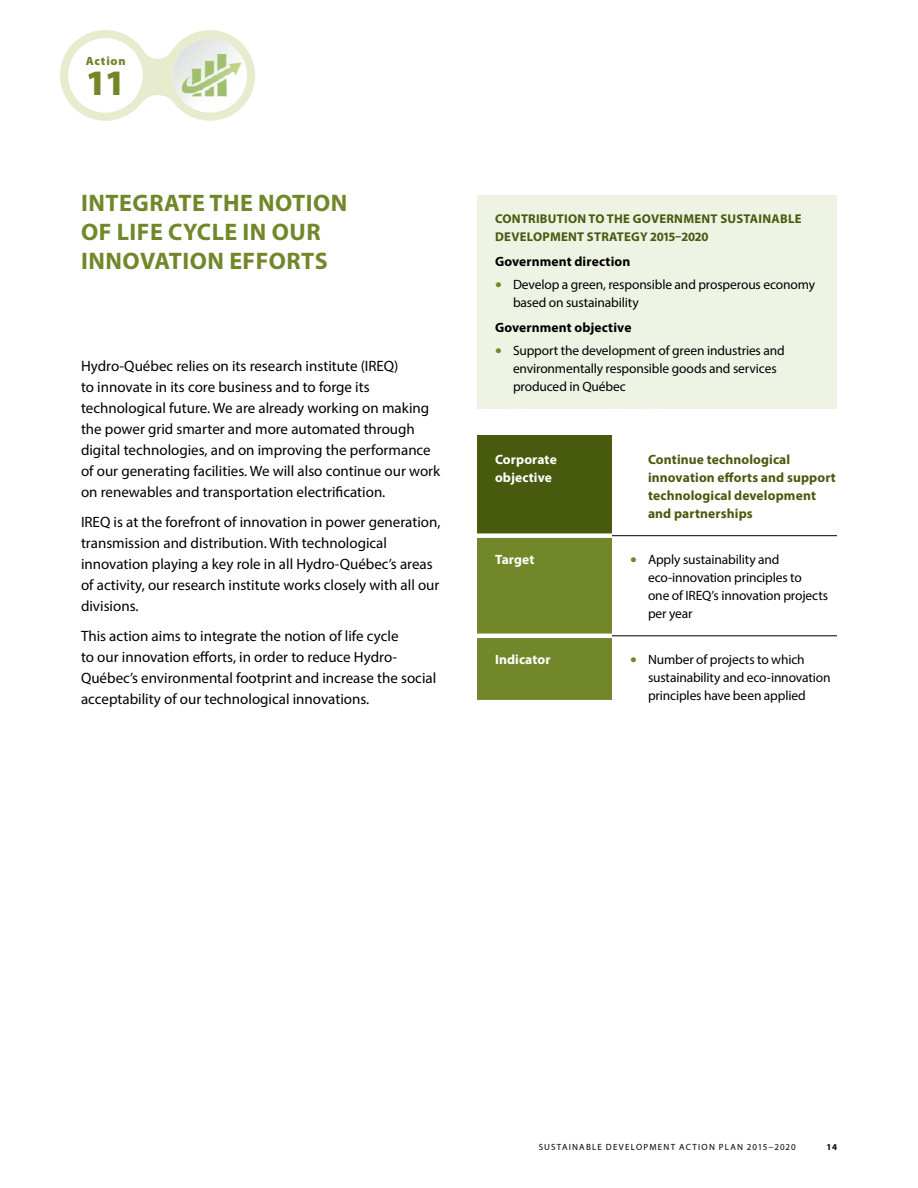
<style>
.page{position:relative;width:918px;height:1188px;background:#fff}
.page>*{position:absolute;margin:0;border:0;box-sizing:border-box;transform-origin:0 0}
.TEXT___H1_Action{font:900 36px "Myriad Pro";color:#72872a}
.TEXT___H1{font:700 24px/28.8px "Myriad Pro";letter-spacing:.02em;color:#72872a}
.TEXT___texte_courant{font:15px/21px "Myriad Pro";color:#000}
.t1{font:13.5px/18px "Myriad Pro";letter-spacing:-.01em;color:#000}
.TABLEAU_1___Objectif{font:700 13.5px/18px "Myriad Pro";letter-spacing:.01em;color:#485a0e}
.ENCADRÉ___Texte_gras{font:700 13.5px "Myriad Pro";letter-spacing:.01em;color:#000}
.TABLEAU_1___gras_ren{font:700 13.5px/18px "Myriad Pro";letter-spacing:.01em;color:#fff}
.ENCADRÉ___H2{font:700 12.75px/18px "Myriad Pro";letter-spacing:.02em;color:#485a0e}
.TEXT___H1_Action-2{font:900 12px "Myriad Pro";letter-spacing:.065em;color:#72872a}
.t2{font:9px "Myriad Pro";letter-spacing:.135em;color:#000}
.t3{font:700 9px "Myriad Pro";color:#000}
.s1{font-size:24px;color:#72872a}
</style>
<div class="page">
<svg style="left:60px;top:30px;width:195px;height:91px"></svg>
<div style="left:477px;top:195px;width:360px;height:214px;background:#eff3e4"></div>
<div style="left:477px;top:436px;width:135px;height:100px;background:#485a0e"></div>
<div style="left:477px;top:538px;width:135px;height:162px;background:#72872a"></div>
<div style="left:477px;top:533px;width:135px;height:5px;background:#fff"></div>
<hr style="left:477px;top:634px;width:135px;height:4px;background:#fff">
<hr style="left:612px;top:535px;width:225px;height:1px;background:#000">
<hr style="left:612px;top:636px;width:225px;height:1px;background:#000">
<h1 class="TEXT___H1_Action-2" style="left:86px;top:54px;width:41px">Action</h1>
<h1 class="TEXT___H1_Action" style="left:86px;top:62px;width:41px">11</h1>
<h1 class="TEXT___H1" style="left:81px;top:188px;width:268px">INTEGRATE THE NOTION<br>OF LIFE CYCLE IN OUR<br>INNOVATION EFFORTS</h1>
<p class="TEXT___texte_courant" style="left:81px;top:355px;width:361px">Hydro-Québec relies on its research institute (IREQ)<br>to innovate in its core business and to forge its technological future. We are already working on making the power grid smarter and more automated through digital technologies, and on improving the performance of our generating facilities. We will also continue our work on renewables and transportation electrification.</p>
<p class="TEXT___texte_courant" style="left:81px;top:511px;width:361px">IREQ is at the forefront of innovation in power generation, transmission and distribution. With technological innovation playing a key role in all Hydro-Québec’s areas of activity, our research institute works closely with all our divisions.</p>
<p class="TEXT___texte_courant" style="left:81px;top:625px;width:357px">This action aims to integrate the notion of life cycle<br>to our innovation efforts, in order to reduce Hydro-Québec’s environmental footprint and increase the social acceptability of our technological innovations.</p>
<h2 class="ENCADRÉ___H2" style="left:495px;top:209px;width:308px">CONTRIBUTION TO THE GOVERNMENT SUSTAINABLE<br>DEVELOPMENT STRATEGY 2015–2020</h2>
<p class="ENCADRÉ___Texte_gras" style="left:495px;top:253px;width:137px">Government direction</p>
<p class="t1" style="left:513px;top:275px;width:304px;text-indent:-18px"><span class="s1">•</span> Develop a green, responsible and prosperous economy based on sustainability</p>
<p class="ENCADRÉ___Texte_gras" style="left:495px;top:319px;width:138px">Government objective</p>
<p class="t1" style="left:513px;top:341px;width:273px;text-indent:-18px"><span class="s1">•</span> Support the development of green industries and environmentally responsible goods and services produced in Québec</p>
<p class="TABLEAU_1___gras_ren" style="left:495px;top:450px;width:63px">Corporate objective</p>
<p class="TABLEAU_1___Objectif" style="left:648px;top:450px;width:189px">Continue technological innovation efforts and support technological development and partnerships</p>
<p class="TABLEAU_1___gras_ren" style="left:495px;top:550px;width:41px">Target</p>
<p class="t1" style="left:648px;top:550px;width:182px;text-indent:-18px"><span class="s1">•</span> Apply sustainability and eco‑innovation principles to<br>one of IREQ’s innovation projects per year</p>
<p class="TABLEAU_1___gras_ren" style="left:495px;top:650px;width:57px">Indicator</p>
<p class="t1" style="left:648px;top:650px;width:184px;text-indent:-18px"><span class="s1">•</span> Number of projects to which sustainability and eco-innovation principles have been applied</p>
<p class="t2" style="left:539px;top:1141px;width:259px">SUSTAINABLE DEVELOPMENT ACTION PLAN 2015−2020</p>
<p class="t3" style="left:826px;top:1141px;width:12px">14</p>
</div>
